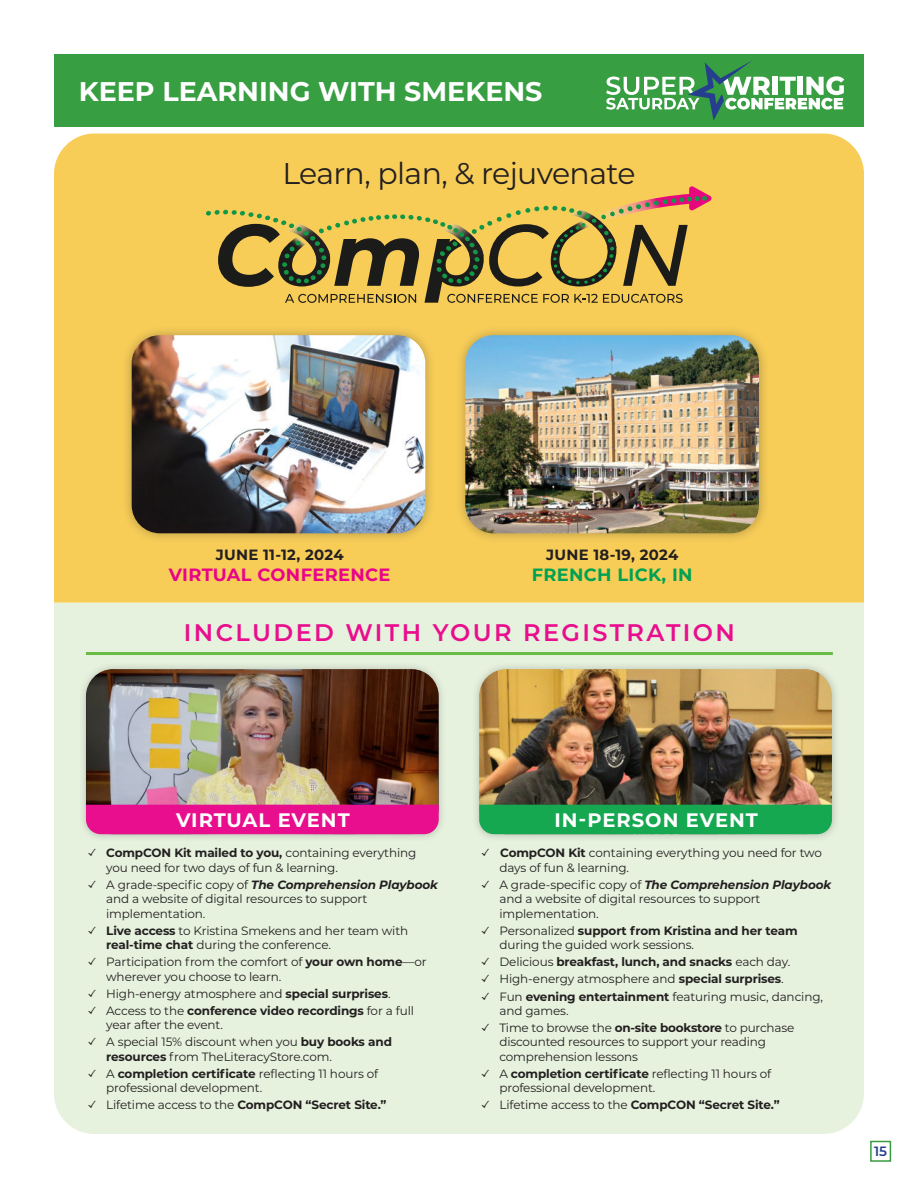
<style>
.page{position:relative;width:918px;height:1188px;background:#fff}
.page>*{position:absolute;margin:0;border:0;box-sizing:border-box;transform-origin:0 0}
.t1{font:30px "Montserrat";letter-spacing:-.02em;color:#231f20}
.t2{font:700 27px "Montserrat";color:#fff}
.t3{font:600 24px "Montserrat";letter-spacing:.1em;color:#e90e8d}
.t4{font:700 19.5px "Montserrat";letter-spacing:.05em;color:#fff}
.t5{font:700 17.85px "Montserrat";letter-spacing:.02em;color:#e9028a}
.t6{font:700 17.85px "Montserrat";letter-spacing:.02em;color:#00a151}
.t7{font:700 14.85px "Montserrat";letter-spacing:.02em;color:#231f20}
.t8{font:600 13.5px "Montserrat";color:#253f8e}
.t9{font:12px/14.4px "Montserrat";letter-spacing:-.01em;color:#231f20}
.t10{font:700 12px "Montserrat";letter-spacing:-.01em;color:#231f20}
.s1{font-family:"Koz Go Pr 6 N"}
.s2{font-weight:700}
.s3{font-weight:700;font-style:italic}
.s4{font-family:"Koz Go Pr 6 N";font-weight:400}
.s5{font-weight:400}
</style>
<div class="page">
<div style="left:870px;top:1141px;width:21px;height:21px;border:2px solid #389e42"></div>
<div style="left:54px;top:134px;width:810px;height:469px;background:#f7cd58"></div>
<div style="left:455px;top:325px;width:314px;height:219px;background:#231f20;opacity:.3"></div>
<img style="left:465px;top:335px;width:294px;height:198px">
<div style="left:121px;top:325px;width:315px;height:219px;background:#231f20;opacity:.3"></div>
<img style="left:132px;top:335px;width:293px;height:198px">
<svg style="left:206px;top:186px;width:506px;height:117px;background:#c3a54b"></svg>
<div style="left:54px;top:603px;width:810px;height:531px;background:#e6f2de"></div>
<div style="left:471px;top:661px;width:369px;height:181px;background:#231f20;opacity:.25"></div>
<img style="left:479px;top:669px;width:353px;height:136px">
<div style="left:479px;top:805px;width:353px;height:29px;background:#15a850"></div>
<div style="left:78px;top:661px;width:369px;height:181px;background:#231f20;opacity:.25"></div>
<img style="left:86px;top:669px;width:353px;height:136px">
<div style="left:86px;top:805px;width:353px;height:29px;background:#e80e8e"></div>
<hr style="left:86px;top:652px;width:747px;height:3px;background:#69bd45">
<div style="left:54px;top:54px;width:810px;height:73px;background:#389e42"></div>
<svg style="left:606px;top:61px;width:238px;height:60px"></svg>
<p class="t2" style="left:79px;top:72px;width:465px">KEEP LEARNING WITH SMEKENS</p>
<p class="t1" style="left:282px;top:153px;width:355px">Learn, plan, &amp; rejuvenate</p>
<p class="t7" style="left:216px;top:544px;width:129px">JUNE 11-12, 2024</p>
<p class="t5" style="left:169px;top:562px;width:223px">VIRTUAL CONFERENCE</p>
<p class="t7" style="left:546px;top:544px;width:134px">JUNE 18-19, 2024</p>
<p class="t6" style="left:532px;top:562px;width:162px">FRENCH LICK, IN</p>
<p class="t3" style="left:184px;top:615px;width:553px">INCLUDED WITH YOUR REGISTRATION</p>
<p class="t4" style="left:176px;top:806px;width:175px">VIRTUAL EVENT</p>
<p class="t9" style="left:106px;top:846px;width:312px;text-indent:-20px"><span class="s1">✓</span> <span class="s2">CompCON Kit mailed to you,</span> containing everything you need for two days of fun &amp; learning.</p>
<p class="t9" style="left:106px;top:877px;width:333px;text-indent:-20px"><span class="s1">✓</span> A grade-specific copy of <span class="s3">The Comprehension Playbook </span>and a website of digital resources to support implementation.</p>
<p class="t9" style="left:106px;top:923px;width:304px;text-indent:-20px"><span class="s1">✓</span> <span class="s2">Live access</span> to Kristina Smekens and her team with <span class="s2">real-time chat</span> during the conference.</p>
<p class="t9" style="left:106px;top:954px;width:322px;text-indent:-20px"><span class="s1">✓</span> Participation from the comfort of <span class="s2">your own home</span>—or wherever you choose to learn.</p>
<p class="t9" style="left:86px;top:986px;width:306px"><span class="s1">✓</span> High-energy atmosphere and <span class="s2">special surprises</span>.</p>
<p class="t9" style="left:106px;top:1003px;width:309px;text-indent:-20px"><span class="s1">✓</span> Access to the <span class="s2">conference video recordings</span> for a full year after the event.</p>
<p class="t9" style="left:106px;top:1035px;width:287px;text-indent:-20px"><span class="s1">✓</span> A special 15% discount when you <span class="s2">buy books and resources</span> from TheLiteracyStore.com.</p>
<p class="t9" style="left:106px;top:1066px;width:274px;text-indent:-20px"><span class="s1">✓</span> A <span class="s2">completion certificate</span> reflecting 11 hours of professional development.</p>
<p class="t10" style="left:86px;top:1097px;width:302px"><span class="s4">✓</span> <span class="s5">Lifetime access to the</span> CompCON “Secret Site.”</p>
<p class="t4" style="left:554px;top:806px;width:205px">IN-PERSON EVENT</p>
<p class="t9" style="left:499px;top:846px;width:324px;text-indent:-20px"><span class="s1">✓</span> <span class="s2">CompCON Kit</span> containing everything you need for two days of fun &amp; learning.</p>
<p class="t9" style="left:499px;top:877px;width:333px;text-indent:-20px"><span class="s1">✓</span> A grade-specific copy of <span class="s3">The Comprehension Playbook </span>and a website of digital resources to support implementation.</p>
<p class="t9" style="left:499px;top:923px;width:300px;text-indent:-20px"><span class="s1">✓</span> Personalized <span class="s2">support from Kristina and her team </span>during the guided work sessions.</p>
<p class="t10" style="left:479px;top:953px;width:313px"><span class="s4">✓</span> <span class="s5">Delicious</span> breakfast, lunch, and snacks <span class="s5">each day.</span></p>
<p class="t9" style="left:479px;top:972px;width:306px"><span class="s1">✓</span> High-energy atmosphere and <span class="s2">special surprises</span>.</p>
<p class="t9" style="left:499px;top:989px;width:325px;text-indent:-20px"><span class="s1">✓</span> Fun <span class="s2">evening entertainment</span> featuring music, dancing, and games.</p>
<p class="t9" style="left:499px;top:1020px;width:296px;text-indent:-20px"><span class="s1">✓</span> Time to browse the <span class="s2">on-site bookstore</span> to purchase discounted resources to support your reading comprehension lessons</p>
<p class="t9" style="left:499px;top:1066px;width:273px;text-indent:-20px"><span class="s1">✓</span> A <span class="s2">completion certificate</span> reflecting 11 hours of professional development.</p>
<p class="t10" style="left:479px;top:1097px;width:302px"><span class="s4">✓</span> <span class="s5">Lifetime access to the</span> CompCON “Secret Site.”</p>
<p class="t8" style="left:874px;top:1142px;width:15px">15</p>
</div>
